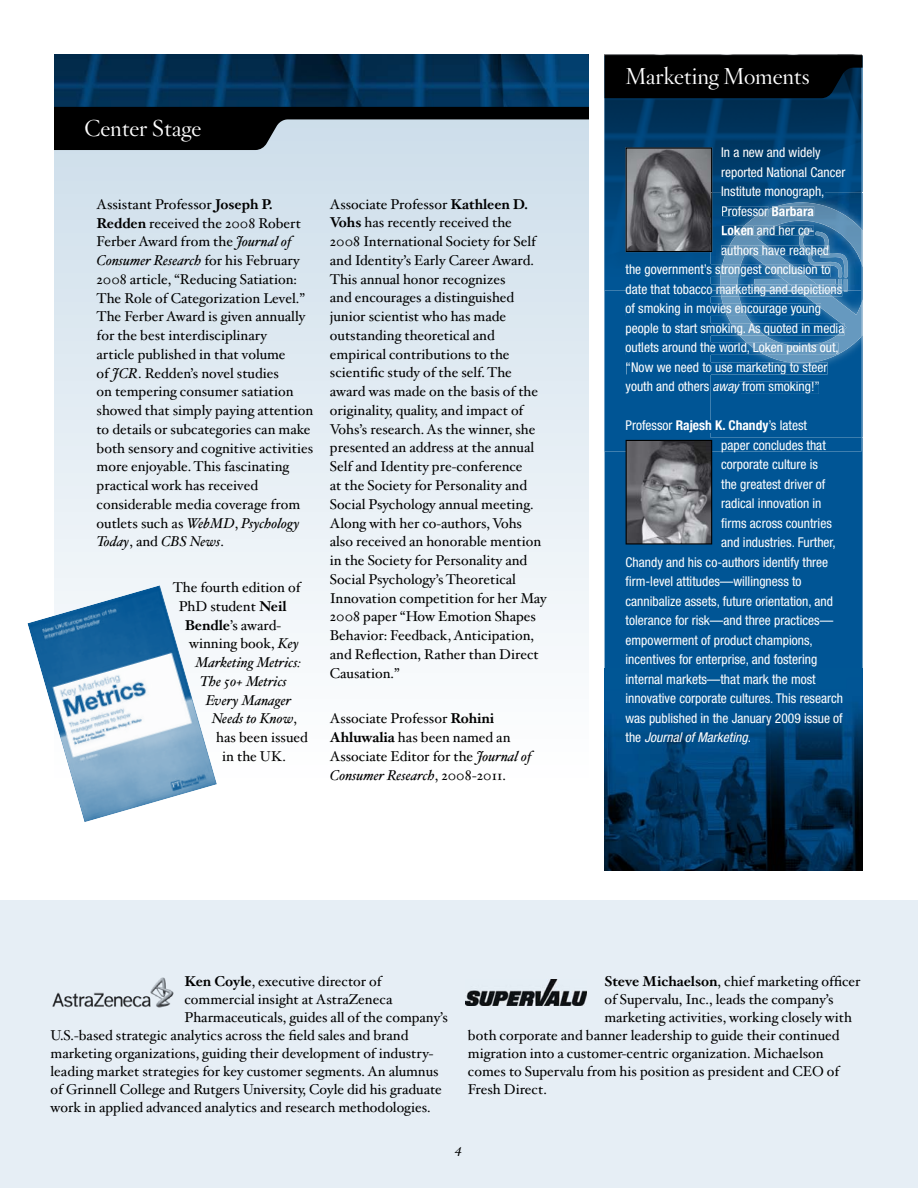
<style>
.page{position:relative;width:918px;height:1188px;background:#fff}
.page>*{position:absolute;margin:0;border:0;box-sizing:border-box;transform-origin:0 0}
.t1{font:22.5px "Hoefler Titling HTF Lt Roman";color:#fff}
.t2{font:14.25px/18.8px "Hoefler Text";color:#000}
.t3{font:italic 14.25px "Hoefler Text";color:#000}
.t4{font:condensed 13.5px/19.5px "Helvetica Neue";color:#fff}
.t5{font:italic condensed 13.5px "Helvetica Neue";color:#fff}
.t6{font:italic 13.5px "Hoefler Text";color:#000}
.s1{font-weight:700}
.s2{font-style:italic}
.s3{font-style:normal}
</style>
<div class="page">
<div style="left:0;top:900px;width:918px;height:288px;background:#e6eef5"></div>
<div style="left:54px;top:110px;width:534px;height:670px;background:linear-gradient(to bottom,#ccddea,#fff)"></div>
<img style="left:54px;top:54px;width:534px;height:53px">
<svg style="left:54px;top:107px;width:534px;height:43px;background:#565d62"></svg>
<div style="left:605px;top:98px;width:258px;height:570px;background:#005595"></div>
<img style="left:605px;top:668px;width:258px;height:203px">
<div style="left:605px;top:291px;width:256px;height:161px;background:#005595"></div>
<div style="left:626px;top:291px;width:85px;height:5px;background:#005595"></div>
<div style="left:626px;top:304px;width:85px;height:12px;background:#005595"></div>
<div style="left:626px;top:323px;width:85px;height:12px;background:#005595"></div>
<div style="left:626px;top:343px;width:85px;height:12px;background:#005595"></div>
<div style="left:627px;top:362px;width:84px;height:12px;background:#005595"></div>
<div style="left:676px;top:421px;width:35px;height:12px;background:#005595"></div>
<img style="left:605px;top:54px;width:256px;height:237px">
<img style="left:722px;top:187px;width:102px;height:6px">
<img style="left:626px;top:265px;width:85px;height:12px">
<img style="left:626px;top:284px;width:85px;height:7px">
<svg style="left:605px;top:55px;width:258px;height:43px;background:#000306"></svg>
<svg style="left:626px;top:147px;width:86px;height:105px;background:#696a6e"></svg>
<svg style="left:626px;top:440px;width:86px;height:104px;background:#727277"></svg>
<img style="left:711px;top:193px;width:152px;height:245px">
<img style="left:711px;top:284px;width:10px;height:12px">
<img style="left:711px;top:304px;width:10px;height:12px">
<img style="left:711px;top:323px;width:10px;height:12px">
<img style="left:711px;top:343px;width:10px;height:12px">
<img style="left:711px;top:362px;width:117px;height:12px">
<img style="left:713px;top:384px;width:26px;height:10px">
<img style="left:739px;top:382px;width:80px;height:12px">
<img style="left:711px;top:421px;width:57px;height:12px">
<img style="left:769px;top:421px;width:38px;height:10px">
<img style="left:711px;top:193px;width:1px;height:59px">
<img style="left:720px;top:202px;width:141px;height:82px">
<img style="left:777px;top:206px;width:37px;height:10px">
<svg style="left:756px;top:206px;width:21px;height:10px"></svg>
<img style="left:720px;top:265px;width:1px;height:12px">
<img style="left:757px;top:220px;width:104px;height:6px">
<svg style="left:721px;top:226px;width:142px;height:137px;background:#3a7aaa"></svg>
<img style="left:52px;top:977px;width:122px;height:31px">
<img style="left:465px;top:980px;width:122px;height:26px">
<img style="left:27px;top:585px;width:190px;height:237px">
<h1 class="t1" style="left:84px;top:119px;width:118px">Center Stage</h1>
<p class="t2" style="left:97px;top:196px;width:218px">Assistant Professor <span class="s1">Joseph P.<br>Redden</span> received the 2008 Robert Ferber Award from the <span class="s2">Journal of Consumer Research</span> for his February 2008 article, “Reducing Satiation:<br>The Role of Categorization Level.” The Ferber Award is given annually for the best interdisciplinary<br>article published in that volume<br>of <span class="s2">JCR</span>. Redden’s novel studies<br>on tempering consumer satiation showed that simply paying attention to details or subcategories can make both sensory and cognitive activities more enjoyable. This fascinating practical work has received considerable media coverage from outlets such as <span class="s2">WebMD</span>, <span class="s2">Psychology Today</span>, and <span class="s2">CBS News</span>.</p>
<p class="t2" style="left:173px;top:579px;width:129px">The fourth edition of</p>
<p class="t2" style="left:179px;top:598px;width:109px">PhD student <span class="s1">Neil</span></p>
<p class="t2" style="left:185px;top:617px;width:98px"><span class="s1">Bendle</span>’s award-</p>
<p class="t2" style="left:189px;top:636px;width:111px">winning book, <span class="s2">Key</span></p>
<p class="t3" style="left:195px;top:657px;width:107px">Marketing Metrics:</p>
<p class="t3" style="left:200px;top:675px;width:89px">The 50+ Metrics</p>
<p class="t3" style="left:206px;top:694px;width:87px">Every Manager</p>
<p class="t3" style="left:212px;top:713px;width:87px">Needs to Know<span class="s3">,</span></p>
<p class="t2" style="left:216px;top:729px;width:93px">has been issued</p>
<p class="t2" style="left:222px;top:748px;width:65px">in the UK.</p>
<p class="t2" style="left:330px;top:196px;width:218px">Associate Professor <span class="s1">Kathleen D.<br>Vohs</span> has recently received the<br>2008 International Society for Self and Identity’s Early Career Award.<br>This annual honor recognizes<br>and encourages a distinguished junior scientist who has made outstanding theoretical and empirical contributions to the scientific study of the self. The award was made on the basis of the originality, quality, and impact of<br>Vohs’s research. As the winner, she presented an address at the annual<br>Self and Identity pre-conference<br>at the Society for Personality and<br>Social Psychology annual meeting.<br>Along with her co-authors, Vohs also received an honorable mention in the Society for Personality and<br>Social Psychology’s Theoretical<br>Innovation competition for her May<br>2008 paper “How Emotion Shapes<br>Behavior: Feedback, Anticipation, and Reflection, Rather than Direct<br>Causation.”</p>
<p class="t2" style="left:330px;top:711px;width:203px">Associate Professor <span class="s1">Rohini<br>Ahluwalia</span> has been named an<br>Associate Editor for the <span class="s2">Journal of<br>Consumer Research</span>, 2008-2011.</p>
<h1 class="t1" style="left:625px;top:67px;width:186px">Marketing Moments</h1>
<p class="t4" style="left:721px;top:144px;width:126px">In a new and widely reported National Cancer</p>
<p class="t4" style="left:721px;top:183px;width:105px">Institute monograph,</p>
<p class="t4" style="left:721px;top:203px;width:94px">Professor <span class="s1">Barbara</span></p>
<p class="t4" style="left:721px;top:222px;width:95px"><span class="s1">Loken</span> and her co-</p>
<p class="t4" style="left:721px;top:242px;width:110px">authors have reached</p>
<p class="t4" style="left:821px;top:261px;width:5px">t</p>
<p class="t4" style="left:626px;top:261px;width:220px">the government’s strongest conclusion o date that tobacco marketing and depictions of smoking in movies encourage young people to start smoking. As quoted in media outlets around the world, Loken points out, “Now we need to use marketing o s eer youth and others <span class="s2">away</span> from smoking!”</p>
<p class="t4" style="left:626px;top:417px;width:183px">Professor <span class="s1">Rajesh K. Chandy</span>’s latest</p>
<p class="t4" style="left:721px;top:437px;width:106px">paper concludes that</p>
<p class="t4" style="left:721px;top:456px;width:98px">corporate culture is</p>
<p class="t4" style="left:721px;top:476px;width:106px">the greatest driver of</p>
<p class="t4" style="left:721px;top:495px;width:102px">radical innovation in</p>
<p class="t4" style="left:721px;top:515px;width:112px">firms across countries</p>
<p class="t4" style="left:721px;top:534px;width:116px">and industries. Further,</p>
<p class="t4" style="left:626px;top:554px;width:204px">Chandy and his co-authors identify three</p>
<p class="t4" style="left:626px;top:573px;width:178px">firm-level attitudes—willingness to</p>
<p class="t4" style="left:626px;top:593px;width:209px">cannibalize assets, future orientation, and</p>
<p class="t4" style="left:626px;top:612px;width:209px">tolerance for risk—and three practices—</p>
<p class="t4" style="left:626px;top:632px;width:189px">empowerment of product champions,</p>
<p class="t4" style="left:626px;top:651px;width:193px">incentives for enterprise, and fostering</p>
<p class="t4" style="left:626px;top:671px;width:192px">internal markets—that mark the most</p>
<p class="t4" style="left:626px;top:690px;width:219px">innovative corporate cultures. This research</p>
<p class="t4" style="left:626px;top:710px;width:219px">was published in the January 2009 issue of</p>
<p class="t5" style="left:626px;top:733px;width:127px"><span class="s3">the</span> Journal of Marketing<span class="s3">.</span></p>
<p class="t4" style="left:790px;top:359px;width:23px">t t</p>
<p class="t2" style="left:184px;top:974px;width:199px"><span class="s1">Ken Coyle</span>, executive director of</p>
<p class="t2" style="left:184px;top:992px;width:209px">commercial insight at AstraZeneca</p>
<p class="t2" style="left:184px;top:1010px;width:265px">Pharmaceuticals, guides all of the company’s</p>
<p class="t2" style="left:51px;top:1028px;width:359px">U.S.-based strategic analytics across the field sales and brand</p>
<p class="t2" style="left:51px;top:1046px;width:384px">marketing organizations, guiding their development of industry-</p>
<p class="t2" style="left:51px;top:1064px;width:390px">leading market strategies for key customer segments. An alumnus</p>
<p class="t2" style="left:51px;top:1082px;width:393px">of Grinnell College and Rutgers University, Coyle did his graduate</p>
<p class="t2" style="left:51px;top:1100px;width:382px">work in applied advanced analytics and research methodologies.</p>
<p class="t2" style="left:604px;top:974px;width:258px"><span class="s1">Steve Michaelson</span>, chief marketing officer</p>
<p class="t2" style="left:604px;top:992px;width:231px">of Supervalu, Inc., leads the company’s</p>
<p class="t2" style="left:604px;top:1010px;width:249px">marketing activities, working closely with</p>
<p class="t2" style="left:468px;top:1028px;width:373px">both corporate and banner leadership to guide their continued</p>
<p class="t2" style="left:468px;top:1046px;width:357px">migration into a customer-centric organization. Michaelson</p>
<p class="t2" style="left:468px;top:1064px;width:373px">comes to Supervalu from his position as president and CEO of</p>
<p class="t2" style="left:468px;top:1082px;width:81px">Fresh Direct.</p>
<p class="t6" style="left:456px;top:1143px;width:8px">4</p>
</div>
